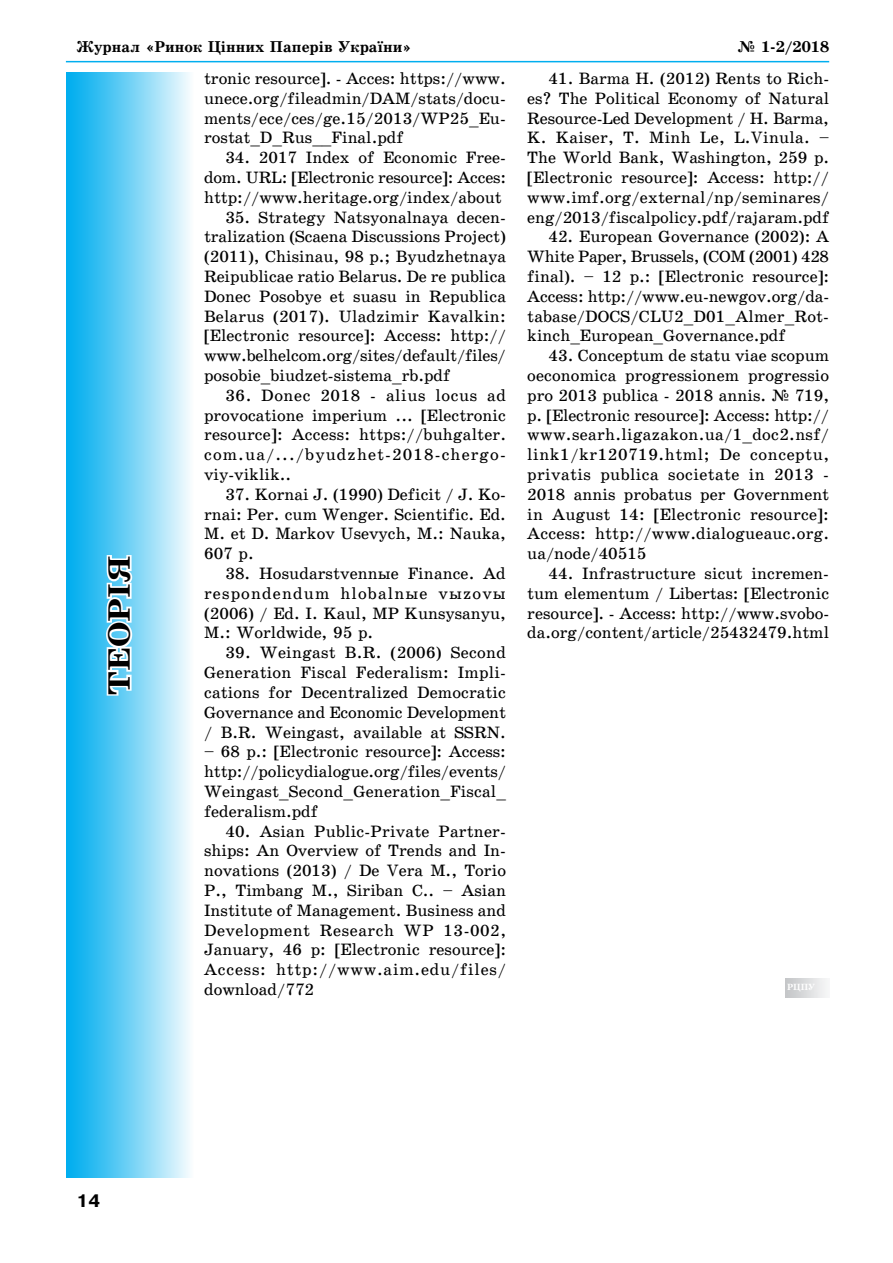
<style>
.page{position:relative;width:893px;height:1263px;background:#fff}
.page>*{position:absolute;margin:0;border:0;box-sizing:border-box;transform-origin:0 0}
.t1{font:700 31.05px "Ukrainian School";color:#000;scale:1.13 1}
.t2{font:18px "Pragmatica C Bold";color:#000}
.t3{font:16.5px/19.8px "Ukrainian School";color:#000;text-align:justify}
.t4{font:700 15.75px "Ukrainian School";color:#000}
.t5{font:700 9px "Ukrainian School";color:#fff}
</style>
<div class="page">
<div style="left:66px;top:72px;width:127px;height:1106px;background:linear-gradient(to right,#0ae,#f4fbfe)"></div>
<hr style="left:66px;top:61px;width:763px;height:1px;background:#00aeef">
<svg style="left:103px;top:553px;width:32px;height:144px"></svg>
<p class="t4" style="left:77px;top:38px;width:337px">Журнал «Ринок Цінних Паперів України»</p>
<p class="t4" style="left:737px;top:38px;width:93px">№ 1-2/2018</p>
<h1 class="t1" style="left:103px;top:694px;width:124px;rotate:-90deg">ТЕОРІЯ</h1>
<p class="t3" style="left:204px;top:69px;width:303px">tronic resource]. - Acces: https://www. unece.org/fileadmin/DAM/stats/docu&shy;ments/ece/ces/ge.15/2013/WP25_Eu&shy;rostat_D_Rus__Final.pdf</p>
<p class="t3" style="left:204px;top:148px;width:304px;text-indent:21px">34. 2017 Index of Economic Free&shy;dom. URL: [Electronic resource]: Acces: http://www.heritage.org/index/about</p>
<p class="t3" style="left:204px;top:207px;width:303px;text-indent:21px">35. Strategy Natsyonalnaya decen&shy;tralization (Scaena Discussions Project) (2011), Chisinau, 98 p.; Byudzhetnaya Reipublicae ratio Belarus. De re publica Donec Posobye et suasu in Republica Belarus (2017). Uladzimir Kavalkin: [Electronic resource]: Access: http:// www.belhelcom.org/sites/default/files/ posobie_biudzet-sistema_rb.pdf</p>
<p class="t3" style="left:204px;top:385px;width:304px;text-indent:21px">36. Donec 2018 - alius locus ad provocatione imperium ... [Electronic resource]: Access: https://buhgalter. com.ua/.../byudzhet-2018-chergo&shy;viy-viklik..</p>
<p class="t3" style="left:204px;top:484px;width:303px;text-indent:21px">37. Kornai J. (1990) Deficit / J. Ko&shy;rnai: Per. cum Wenger. Scientific. Ed.<br>M. et D. Markov Usevych, M.: Nauka, 607 p.</p>
<p class="t3" style="left:204px;top:564px;width:303px;text-indent:21px">38. Hosudarstvennыe Finance. Ad respondendum hlobalnыe vыzovы (2006) / Ed. I. Kaul, MP Kunsysanyu, M.: Worldwide, 95 p.</p>
<p class="t3" style="left:204px;top:643px;width:303px;text-indent:21px">39. Weingast B.R. (2006) Second Generation Fiscal Federalism: Impli&shy;cations for Decentralized Democratic Governance and Economic Development / B.R. Weingast, available at SSRN.</p>
<p class="t3" style="left:204px;top:742px;width:304px">– 68 p.: [Electronic resource]: Access: http://policydialogue.org/files/events/ Weingast_Second_Generation_Fiscal_ federalism.pdf</p>
<p class="t3" style="left:204px;top:821px;width:303px;text-indent:21px">40. Asian Public-Private Partner&shy;ships: An Overview of Trends and In&shy;novations (2013) / De Vera M., Torio P., Timbang M., Siriban C.. – Asian Institute of Management. Business and Development Research WP 13-002, January, 46 p: [Electronic resource]:<br>Access: http://www.aim.edu/files/ download/772</p>
<p class="t3" style="left:527px;top:69px;width:303px;text-indent:21px">41. Barma H. (2012) Rents to Rich&shy;es? The Political Economy of Natural Resource-Led Development / H. Barma, K. Kaiser, T. Minh Le, L.Vinula. – The World Вank, Washington, 259 p. [Electronic resource]: Access: http:// www.imf.org/external/np/seminares/ eng/2013/fiscalpolicy.pdf/rajaram.pdf</p>
<p class="t3" style="left:527px;top:227px;width:303px;text-indent:21px">42. European Governance (2002): A White Paper, Brussels, (COM (2001) 428 final). – 12 p.: [Electronic resource]:<br>Access: http://www.eu-newgov.org/da&shy;tabase/DOCS/CLU2_D01_Almer_Rot&shy;kinch_European_Governance.pdf</p>
<p class="t3" style="left:527px;top:346px;width:303px;text-indent:21px">43. Conceptum de statu viae scopum oeconomica progressionem progressio pro 2013 publica - 2018 annis. № 719, p. [Electronic resource]: Access: http:// www.searh.ligazakon.ua/1_doc2.nsf/ link1/kr120719.html; De conceptu, privatis publica societate in 2013 - 2018 annis probatus per Government in August 14: [Electronic resource]:<br>Access: http://www.dialogueauc.org. ua/node/40515</p>
<p class="t3" style="left:527px;top:564px;width:303px;text-indent:21px">44. Infrastructure sicut incremen&shy;tum elementum / Libertas: [Electronic resource]. - Access: http://www.svobo&shy;da.org/content/article/25432479.html</p>
<p class="t5" style="left:787px;top:982px;width:30px">РЦПУ</p>
<p class="t2" style="left:77px;top:1191px;width:25px">14</p>
</div>
